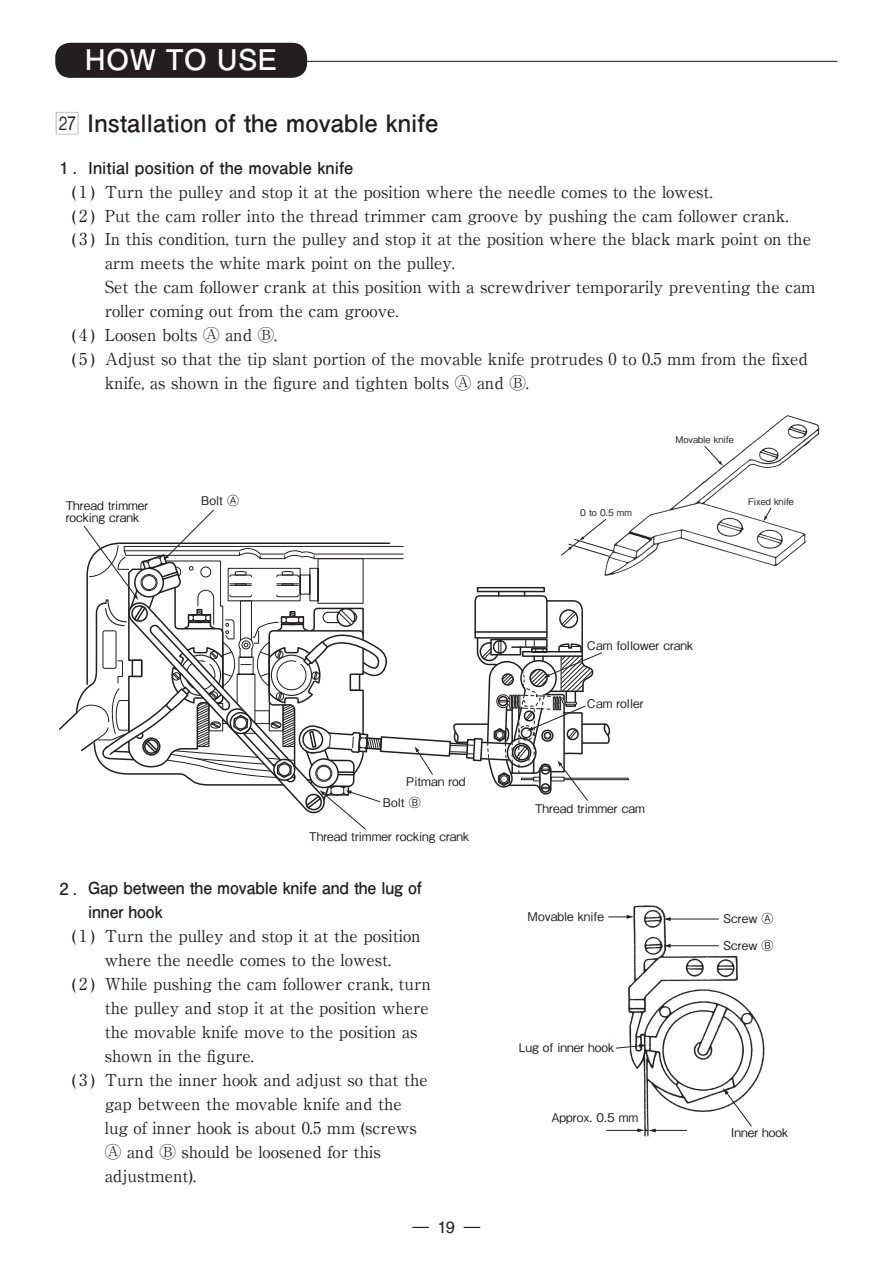
<style>
.page{position:relative;width:893px;height:1263px;background:#fff}
.page>*{position:absolute;margin:0;border:0;box-sizing:border-box;transform-origin:0 0}
.t1{font:28.5px "Futo Go B101 Pro Bold 90 msp RKSJ H";color:#fff}
.t2{font:24px "Futo Go B101 Pro Bold 90 msp RKSJ H";color:#231f20}
.t3{font:16.5px "Ryumin Pro Regular 90 msp RKSJ H";color:#231f20}
.t4{font:16.5px/24px "Futo Go B101 Pro Bold 90 msp RKSJ H";letter-spacing:-.01em;color:#231f20}
.t5{font:16.5px "Helvetica";color:#231f20}
.t6{font:12px "Gothic BBB Pro Medium 90 msp RKSJ H";color:#231f20}
.t7{font:9.15px "Gothic BBB Pro Medium 90 msp RKSJ H";color:#231f20}
.s1{font-family:"Box Number White"}
</style>
<div class="page">
<hr style="left:72px;top:61px;width:765px;height:1px;background:#231f20">
<div style="left:55px;top:43px;width:252px;height:35px;background:#231f20;border-radius:15px"></div>
<img style="left:606px;top:905px;width:159px;height:232px">
<svg style="left:608px;top:915px;width:26px;height:4px"></svg>
<svg style="left:615px;top:1044px;width:31px;height:5px"></svg>
<svg style="left:723px;top:1088px;width:30px;height:40px"></svg>
<hr style="left:669px;top:919px;width:50px;height:1px;background:#231f20">
<svg style="left:663px;top:917px;width:8px;height:4px"></svg>
<hr style="left:669px;top:945px;width:50px;height:1px;background:#231f20">
<svg style="left:663px;top:944px;width:8px;height:4px"></svg>
<hr style="left:606px;top:1130px;width:33px;height:1px;background:#231f20">
<hr style="left:654px;top:1130px;width:33px;height:1px;background:#231f20">
<svg style="left:637px;top:1128px;width:19px;height:4px"></svg>
<img style="left:630px;top:415px;width:190px;height:153px">
<svg style="left:704px;top:445px;width:19px;height:21px"></svg>
<svg style="left:763px;top:507px;width:9px;height:14px"></svg>
<svg style="left:59px;top:509px;width:571px;height:321px"></svg>
<h1 class="t1" style="left:84px;top:49px;width:194px">HOW TO USE</h1>
<h2 class="t2" style="left:55px;top:114px;width:385px"><span class="s1">Q</span> Installation of the movable knife</h2>
<p class="t4" style="left:59px;top:158px;width:296px">1 . Initial position of the movable knife</p>
<p class="t3" style="left:72px;top:185px;width:642px">( 1 ) Turn the pulley and stop it at the position where the needle comes to the lowest.</p>
<p class="t3" style="left:72px;top:209px;width:718px">( 2 ) Put the cam roller into the thread trimmer cam groove by pushing the cam follower crank.</p>
<p class="t3" style="left:72px;top:233px;width:741px">( 3 ) In this condition, turn the pulley and stop it at the position where the black mark point on the</p>
<p class="t3" style="left:105px;top:257px;width:352px">arm meets the white mark point on the pulley.</p>
<p class="t3" style="left:105px;top:281px;width:712px">Set the cam follower crank at this position with a screwdriver temporarily preventing the cam</p>
<p class="t3" style="left:105px;top:305px;width:295px">roller coming out from the cam groove.</p>
<p class="t3" style="left:72px;top:329px;width:207px">( 4 ) Loosen bolts Ⓐ and Ⓑ.</p>
<p class="t3" style="left:72px;top:353px;width:738px">( 5 ) Adjust so that the tip slant portion of the movable knife protrudes 0 to 0.5 mm from the fixed</p>
<p class="t3" style="left:105px;top:377px;width:426px">knife, as shown in the figure and tighten bolts Ⓐ and Ⓑ.</p>
<p class="t6" style="left:66px;top:501px;width:84px">Thread trimmer</p>
<p class="t6" style="left:201px;top:496px;width:39px">Bolt Ⓐ</p>
<p class="t6" style="left:66px;top:513px;width:75px">rocking crank</p>
<p class="t7" style="left:580px;top:509px;width:53px">0 to 0.5 mm</p>
<p class="t7" style="left:675px;top:436px;width:60px">Movable knife</p>
<p class="t7" style="left:748px;top:498px;width:47px">Fixed knife</p>
<p class="t6" style="left:406px;top:776px;width:61px">Pitman rod</p>
<p class="t6" style="left:383px;top:798px;width:39px">Bolt Ⓑ</p>
<p class="t6" style="left:309px;top:832px;width:161px">Thread trimmer rocking crank</p>
<p class="t4" style="left:88px;top:878px;width:335px;text-indent:-29px">2 . Gap between the movable knife and the lug of inner hook</p>
<p class="t3" style="left:72px;top:930px;width:350px">( 1 ) Turn the pulley and stop it at the position</p>
<p class="t3" style="left:105px;top:954px;width:288px">where the needle comes to the lowest.</p>
<p class="t3" style="left:72px;top:978px;width:361px">( 2 ) While pushing the cam follower crank, turn</p>
<p class="t3" style="left:105px;top:1002px;width:325px">the pulley and stop it at the position where</p>
<p class="t3" style="left:105px;top:1026px;width:314px">the movable knife move to the position as</p>
<p class="t3" style="left:105px;top:1050px;width:150px">shown in the figure.</p>
<p class="t3" style="left:72px;top:1074px;width:358px">( 3 ) Turn the inner hook and adjust so that the</p>
<p class="t3" style="left:105px;top:1098px;width:299px">gap between the movable knife and the</p>
<p class="t3" style="left:105px;top:1122px;width:314px">lug of inner hook is about 0.5 mm (screws</p>
<p class="t3" style="left:105px;top:1146px;width:278px">Ⓐ and Ⓑ should be loosened for this</p>
<p class="t3" style="left:105px;top:1170px;width:93px">adjustment).</p>
<p class="t5" style="left:412px;top:1221px;width:70px">— 19 —</p>
<p class="t6" style="left:587px;top:641px;width:108px">Cam follower crank</p>
<p class="t6" style="left:587px;top:699px;width:58px">Cam roller</p>
<p class="t6" style="left:535px;top:804px;width:111px">Thread trimmer cam</p>
<p class="t6" style="left:527px;top:912px;width:78px">Movable knife</p>
<p class="t6" style="left:519px;top:1043px;width:97px">Lug of inner hook</p>
<p class="t6" style="left:551px;top:1113px;width:88px">Approx. 0.5 mm</p>
<p class="t6" style="left:723px;top:914px;width:52px">Screw Ⓐ</p>
<p class="t6" style="left:723px;top:941px;width:52px">Screw Ⓑ</p>
<p class="t6" style="left:731px;top:1128px;width:58px">Inner hook</p>
</div>
